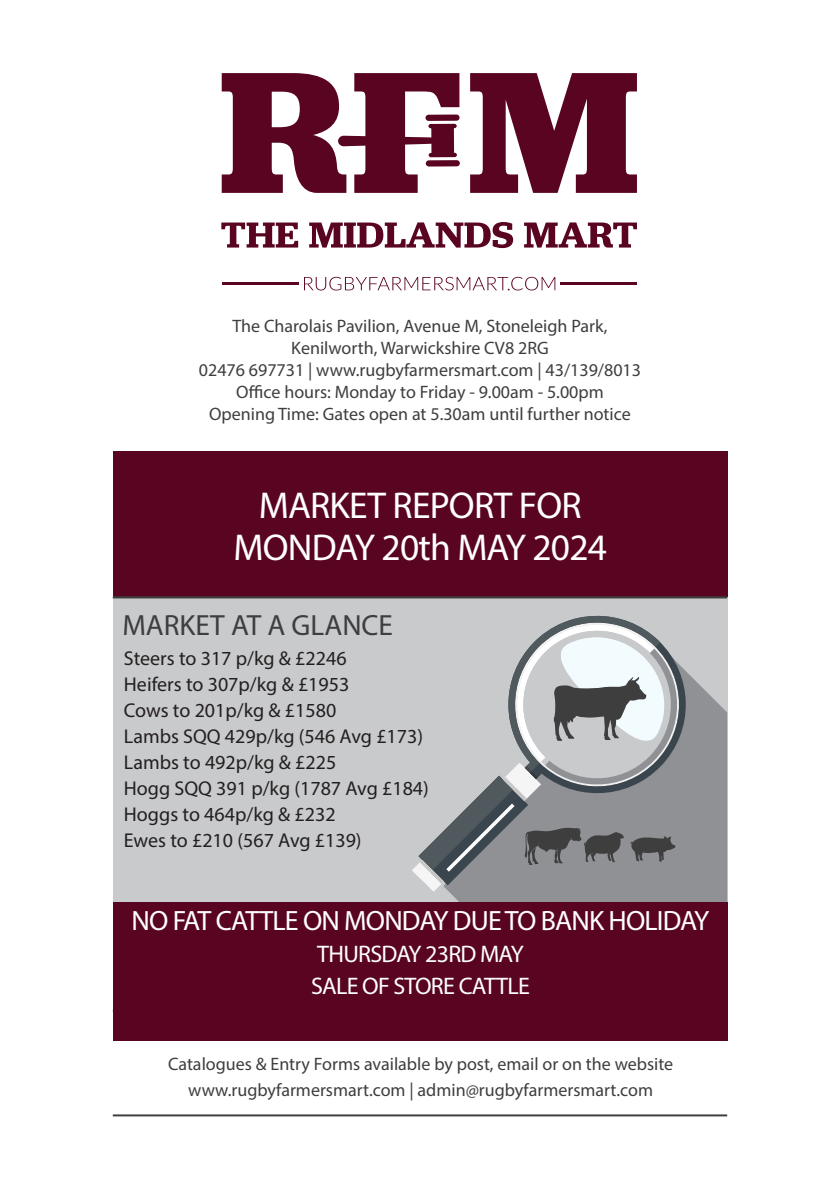
<style>
.page{position:relative;width:840px;height:1191px;background:#fff}
.page>*{position:absolute;margin:0;border:0;box-sizing:border-box;transform-origin:0 0}
.t1{font:37.4px "Myriad Pro";letter-spacing:-.02em;color:#fff}
.t2{font:29.2px "Myriad Pro";color:#3e3e3f}
.t3{font:28px "Myriad Pro";letter-spacing:-.03em;color:#fff}
.t4{font:24px "Myriad Pro";letter-spacing:-.03em;color:#fff}
.t5{font:20px "Myriad Pro";color:#231f20}
.t6{font:18px "Myriad Pro";color:#3e3e3f}
</style>
<div class="page">
<div style="left:113px;top:589px;width:613px;height:329px;background:#c9cacc"></div>
<svg style="left:443px;top:679px;width:283px;height:224px;background:#919094"></svg>
<div style="left:113px;top:451px;width:613px;height:145px;background:#590521"></div>
<hr style="left:113px;top:596px;width:613px;height:2px;background:#3e3e3f">
<hr style="left:113px;top:1114px;width:613px;height:2px;background:#3e3e3f">
<svg style="left:412px;top:615px;width:282px;height:276px"></svg>
<svg style="left:304px;top:277px;width:251px;height:13px"></svg>
<svg style="left:221px;top:73px;width:415px;height:120px;fill:#590521"></svg>
<svg style="left:221px;top:222px;width:415px;height:26px"></svg>
<hr style="left:221px;top:282px;width:77px;height:2px;background:#590521">
<hr style="left:560px;top:282px;width:76px;height:2px;background:#590521">
<div style="left:113px;top:903px;width:614px;height:138px;background:#590521"></div>
<p class="t6" style="left:232px;top:315px;width:376px">The Charolais Pavilion, Avenue M, Stoneleigh Park,</p>
<p class="t6" style="left:291px;top:337px;width:259px">Kenilworth, Warwickshire CV8 2RG</p>
<p class="t6" style="left:199px;top:359px;width:443px">02476 697731 | www.rugbyfarmersmart.com | 43/139/8013</p>
<p class="t6" style="left:236px;top:381px;width:369px">Office hours: Monday to Friday - 9.00am - 5.00pm</p>
<p class="t6" style="left:209px;top:403px;width:423px">Opening Time: Gates open at 5.30am until further notice</p>
<p class="t1" style="left:259px;top:482px;width:324px">MARKET REPORT FOR</p>
<p class="t1" style="left:233px;top:524px;width:375px">MONDAY 20th MAY 2024</p>
<p class="t2" style="left:122px;top:607px;width:272px">MARKET AT A GLANCE</p>
<p class="t5" style="left:124px;top:646px;width:224px">Steers to 317 p/kg &amp; £2246</p>
<p class="t5" style="left:124px;top:672px;width:227px">Heifers to 307p/kg &amp; £1953</p>
<p class="t5" style="left:124px;top:698px;width:214px">Cows to 201p/kg &amp; £1580</p>
<p class="t5" style="left:124px;top:724px;width:300px">Lambs SQQ 429p/kg (546 Avg £173)</p>
<p class="t5" style="left:124px;top:750px;width:214px">Lambs to 492p/kg &amp; £225</p>
<p class="t5" style="left:124px;top:776px;width:306px">Hogg SQQ 391 p/kg (1787 Avg £184)</p>
<p class="t5" style="left:124px;top:802px;width:213px">Hoggs to 464p/kg &amp; £232</p>
<p class="t5" style="left:124px;top:828px;width:239px">Ewes to £210 (567 Avg £139)</p>
<p class="t3" style="left:131px;top:903px;width:579px">NO FAT CATTLE ON MONDAY DUE TO BANK HOLIDAY</p>
<p class="t4" style="left:317px;top:939px;width:208px">THURSDAY 23RD MAY</p>
<p class="t4" style="left:311px;top:971px;width:220px">SALE OF STORE CATTLE</p>
<p class="t6" style="left:168px;top:1052px;width:506px">Catalogues &amp; Entry Forms available by post, email or on the website</p>
<p class="t6" style="left:188px;top:1078px;width:466px">www.rugbyfarmersmart.com | admin@rugbyfarmersmart.com</p>
</div>
